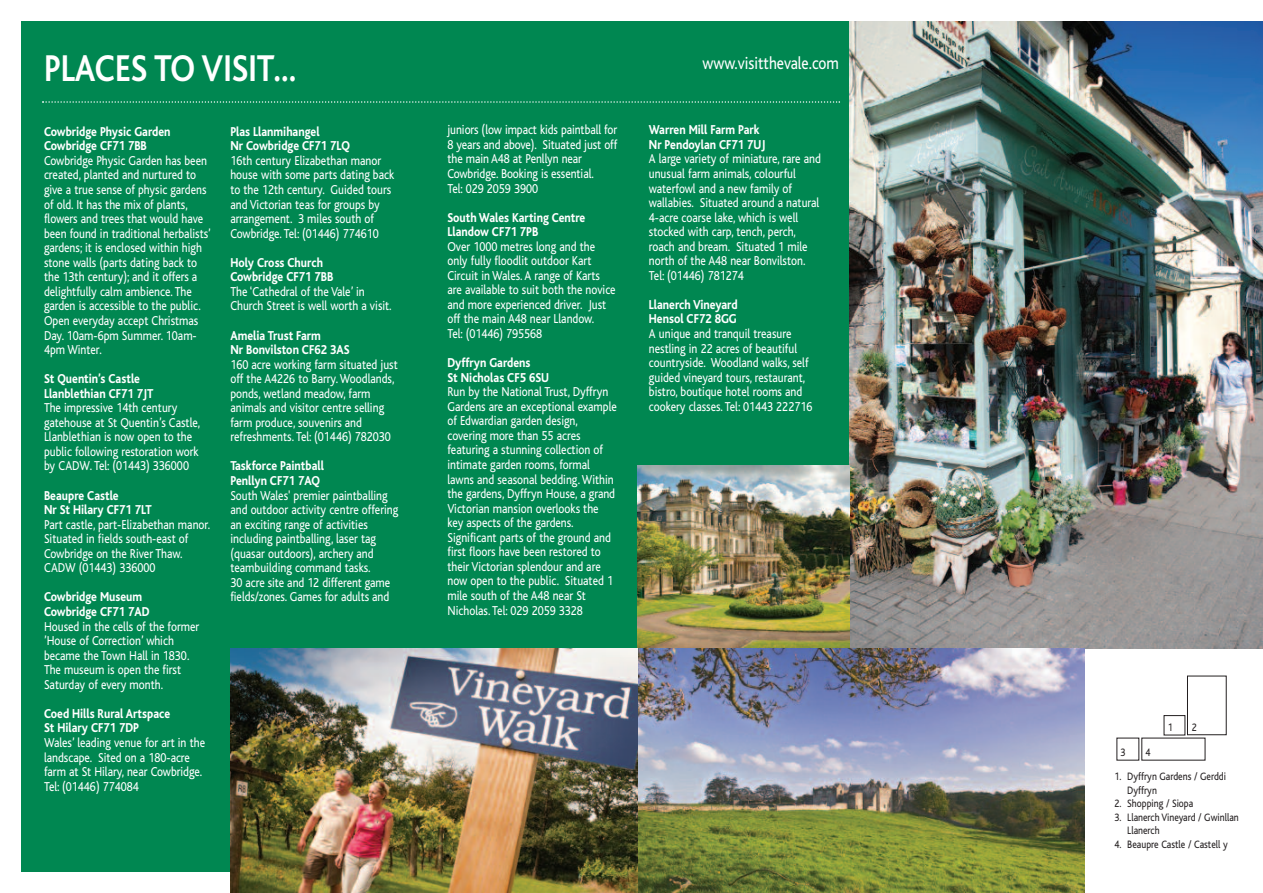
<style>
.page{position:relative;width:1263px;height:893px;background:#fff}
.page>*{position:absolute;margin:0;border:0;box-sizing:border-box;transform-origin:0 0}
.t1{font:700 39px "Bliss";color:#fff;scale:.85 1}
.t2{font:18px "Bliss";color:#fff;scale:.85 1}
.t3{font:13.5px/14.5px "Bliss";color:#fff;scale:.85 1}
.t4{font:800 13.5px/14.5px "Bliss";color:#fff;scale:.85 1}
.t5{font:11.25px/13.5px "Bliss";color:#231f20;scale:.85 1}
</style>
<div class="page">
<div style="left:21px;top:21px;width:829px;height:851px;background:#008751"></div>
<svg style="left:42px;top:101px;width:798px;height:2px"></svg>
<img style="left:850px;top:21px;width:413px;height:628px">
<img style="left:637px;top:465px;width:213px;height:184px">
<img style="left:637px;top:649px;width:447px;height:244px">
<img style="left:231px;top:649px;width:406px;height:244px">
<div style="left:1164px;top:715px;width:21px;height:20px;border:1px solid #231f20"></div>
<div style="left:1187px;top:676px;width:39px;height:59px;border:1px solid #231f20"></div>
<h1 class="t1" style="left:44px;top:55px;width:298px">PLACES TO VISIT...</h1>
<h2 class="t2" style="left:702px;top:57px;width:162px">www.visitthevale.com</h2>
<p class="t4" style="left:44px;top:126px;width:150px">Cowbridge Physic Garden<br>Cowbridge CF71 7BB</p>
<p class="t3" style="left:44px;top:155px;width:198px">Cowbridge Physic Garden has been created, planted and nurtured to give a true sense of physic gardens of old. It has the mix of plants, flowers and trees that would have been found in traditional herbalists’ gardens; it is enclosed within high stone walls (parts dating back to the 13th century); and it offers a delightfully calm ambience. The garden is accessible to the public.<br>Open everyday accept Christmas<br>Day. 10am-6pm Summer. 10am-<br>4pm Winter.</p>
<p class="t4" style="left:44px;top:373px;width:130px">St Quentin’s Castle<br>Llanblethian CF71 7JT</p>
<p class="t3" style="left:44px;top:402px;width:185px">The impressive 14th century gatehouse at St Quentin’s Castle,<br>Llanblethian is now open to the public following restoration work by CADW. Tel: (01443) 336000</p>
<p class="t4" style="left:44px;top:489px;width:128px">Beaupre Castle<br>Nr St Hilary CF71 7LT</p>
<p class="t3" style="left:44px;top:519px;width:197px">Part castle, part-Elizabethan manor.<br>Situated in fields south-east of<br>Cowbridge on the River Thaw.<br>CADW (01443) 336000</p>
<p class="t4" style="left:44px;top:591px;width:126px">Cowbridge Museum<br>Cowbridge CF71 7AD</p>
<p class="t3" style="left:44px;top:620px;width:184px">Housed in the cells of the former ’House of Correction’ which became the Town Hall in 1830.<br>The museum is open the first<br>Saturday of every month.</p>
<p class="t4" style="left:44px;top:708px;width:150px">Coed Hills Rural Artspace<br>St Hilary CF71 7DP</p>
<p class="t3" style="left:44px;top:737px;width:191px">Wales’ leading venue for art in the landscape. Sited on a 180-acre farm at St Hilary, near Cowbridge.<br>Tel: (01446) 774084</p>
<p class="t4" style="left:230px;top:126px;width:142px">Plas Llanmihangel<br>Nr Cowbridge CF71 7LQ</p>
<p class="t3" style="left:230px;top:155px;width:194px">16th century Elizabethan manor house with some parts dating back to the 12th century. Guided tours and Victorian teas for groups by arrangement. 3 miles south of<br>Cowbridge. Tel: (01446) 774610</p>
<p class="t4" style="left:230px;top:257px;width:123px">Holy Cross Church<br>Cowbridge CF71 7BB</p>
<p class="t3" style="left:230px;top:286px;width:191px">The ‘Cathedral of the Vale’ in<br>Church Street is well worth a visit.</p>
<p class="t4" style="left:230px;top:329px;width:142px">Amelia Trust Farm<br>Nr Bonvilston CF62 3AS</p>
<p class="t3" style="left:230px;top:358px;width:198px">160 acre working farm situated just off the A4226 to Barry.Woodlands, ponds, wetland meadow, farm animals and visitor centre selling farm produce, souvenirs and refreshments. Tel: (01446) 782030</p>
<p class="t4" style="left:230px;top:460px;width:112px">Taskforce Paintball<br>Penllyn CF71 7AQ</p>
<p class="t3" style="left:230px;top:489px;width:199px">South Wales' premier paintballing and outdoor activity centre offering an exciting range of activities including paintballing, laser tag (quasar outdoors), archery and teambuilding command tasks.<br>30 acre site and 12 different game fields/zones. Games for adults and</p>
<p class="t3" style="left:447px;top:124px;width:201px">juniors (low impact kids paintball for<br>8 years and above). Situated just off the main A48 at Penllyn near<br>Cowbridge. Booking is essential.<br>Tel: 029 2059 3900</p>
<p class="t4" style="left:447px;top:211px;width:164px">South Wales Karting Centre<br>Llandow CF71 7PB</p>
<p class="t3" style="left:447px;top:241px;width:199px">Over 1000 metres long and the only fully floodlit outdoor Kart<br>Circuit in Wales. A range of Karts are available to suit both the novice and more experienced driver. Just off the main A48 near Llandow.<br>Tel: (01446) 795568</p>
<p class="t4" style="left:447px;top:357px;width:121px">Dyffryn Gardens<br>St Nicholas CF5 6SU</p>
<p class="t3" style="left:447px;top:386px;width:201px">Run by the National Trust, Dyffryn<br>Gardens are an exceptional example of Edwardian garden design, covering more than 55 acres featuring a stunning collection of intimate garden rooms, formal lawns and seasonal bedding. Within the gardens, Dyffryn House, a grand<br>Victorian mansion overlooks the key aspects of the gardens.<br>Significant parts of the ground and first floors have been restored to their Victorian splendour and are now open to the public. Situated 1 mile south of the A48 near St<br>Nicholas. Tel: 029 2059 3328</p>
<p class="t4" style="left:649px;top:124px;width:139px">Warren Mill Farm Park<br>Nr Pendoylan CF71 7UJ</p>
<p class="t3" style="left:649px;top:153px;width:204px">A large variety of miniature, rare and unusual farm animals, colourful waterfowl and a new family of wallabies. Situated around a natural<br>4-acre coarse lake, which is well stocked with carp, tench, perch, roach and bream. Situated 1 mile north of the A48 near Bonvilston.<br>Tel: (01446) 781274</p>
<p class="t4" style="left:649px;top:299px;width:106px">Llanerch Vineyard<br>Hensol CF72 8GG</p>
<p class="t3" style="left:649px;top:328px;width:194px">A unique and tranquil treasure nestling in 22 acres of beautiful countryside. Woodland walks, self guided vineyard tours, restaurant, bistro, boutique hotel rooms and cookery classes. Tel: 01443 222716</p>
<p class="t5" style="left:1120px;top:747px;width:7px">3</p>
<p class="t5" style="left:1145px;top:747px;width:7px">4</p>
<p class="t5" style="left:1168px;top:722px;width:7px">1</p>
<p class="t5" style="left:1192px;top:722px;width:7px">2</p>
<p class="t5" style="left:1127px;top:771px;width:118px;text-indent:-13px">1. Dyffryn Gardens / Gerddi<br>Dyffryn</p>
<p class="t5" style="left:1114px;top:798px;width:94px">2. Shopping / Siopa</p>
<p class="t5" style="left:1127px;top:812px;width:133px;text-indent:-13px">3. Llanerch Vineyard / Gwinllan<br>Llanerch</p>
<p class="t5" style="left:1114px;top:839px;width:135px">4. Beaupre Castle / Castell y</p>
</div>
